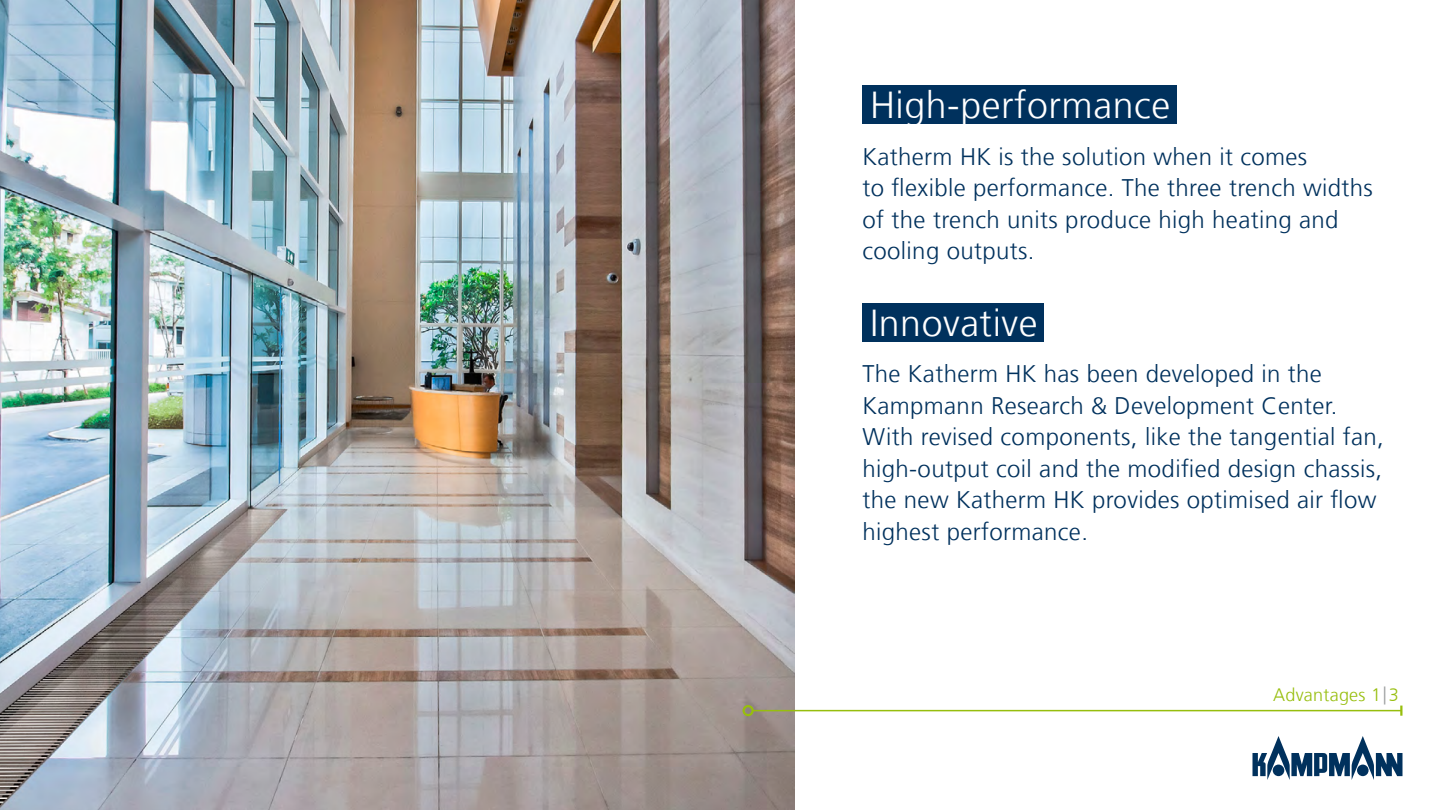
<style>
.page{position:relative;width:1440px;height:810px;background:#fff}
.page>*{position:absolute;margin:0;border:0;box-sizing:border-box;transform-origin:0 0}
.t1{font:300 37.5px "Frutiger LT Com";letter-spacing:.015em;color:#fff}
.t2{font:300 24px/31.5px "Frutiger LT Com";letter-spacing:.015em;color:#00315d}
.t3{font:300 18px "Frutiger LT Com";letter-spacing:.015em;color:#97be0d}
.s1{color:#9c9e9f}
</style>
<div class="page">
<div style="left:862px;top:86px;width:315px;height:38px;background:#00315d"></div>
<div style="left:862px;top:303px;width:182px;height:38px;background:#00315d"></div>
<img style="left:0;top:0;width:795px;height:810px">
<hr style="left:753px;top:710px;width:648px;height:1px;background:#97be0d">
<svg style="left:1400px;top:706px;width:2px;height:10px"></svg>
<div style="left:742px;top:705px;width:12px;height:11px;border:2px solid #97be0d;border-radius:50%"></div>
<svg style="left:1253px;top:736px;width:150px;height:44px"></svg>
<h1 class="t1" style="left:870px;top:83px;width:302px">High-performance</h1>
<p class="t2" style="left:862px;top:141px;width:512px">Katherm HK is the solution when it comes<br>to flexible performance. The three trench widths of the trench units produce high heating and cooling outputs.</p>
<h1 class="t1" style="left:870px;top:301px;width:169px">Innovative</h1>
<p class="t2" style="left:862px;top:358px;width:523px">The Katherm HK has been developed in the Kampmann Research &amp; Development Center.<br>With revised components, like the tangential fan, high-output coil and the modified design chassis, the new Katherm HK provides optimised air flow highest performance.</p>
<p class="t3" style="left:1273px;top:685px;width:127px">Advantages 1<span class="s1">|</span>3</p>
</div>
